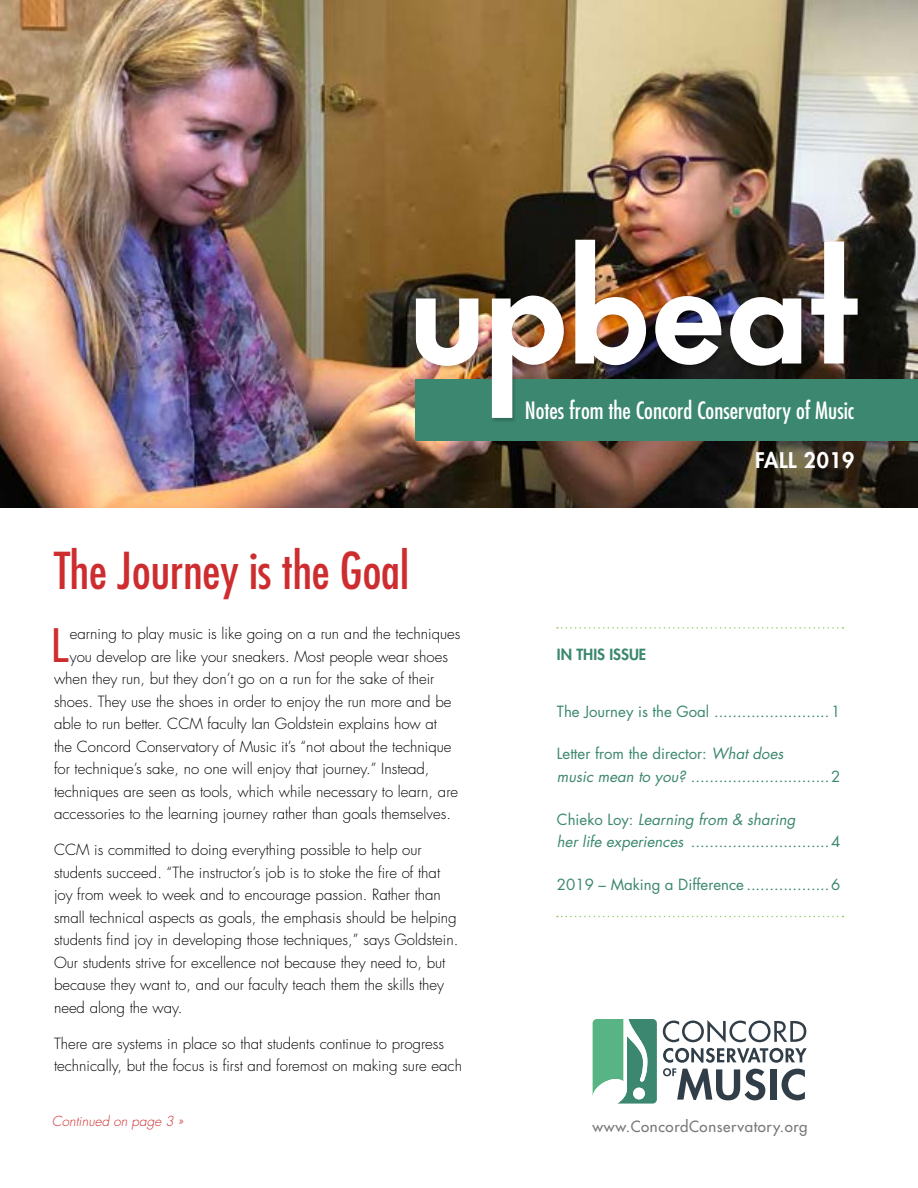
<style>
.page{position:relative;width:918px;height:1188px;background:#fff}
.page>*{position:absolute;margin:0;border:0;box-sizing:border-box;transform-origin:0 0}
.t1{font:condensed 49.5px "Futura Std";color:#ce2d30}
.t2{font:500 44.85px "Futura Std";color:#ce2d30}
.t3{font:condensed 23.25px "Futura Std";color:#fff}
.t4{font:800 21px "Futura Std";letter-spacing:.03em;color:#fff}
.t5{font:300 15px/22.5px "Futura Std";color:#000}
.t6{font:15px/22.5px "Futura Std";color:#3b876f}
.t7{font:500 15px "Futura Std";letter-spacing:.04em;color:#77787b}
.t8{font:800 15px "Futura Std";color:#3b876f}
.t9{font:italic 300 13.5px "Futura Std";color:#ce2d30}
.s1{font-style:italic}
</style>
<div class="page">
<img style="left:0;top:0;width:918px;height:508px">
<div style="left:416px;top:379px;width:502px;height:62px;background:#3b876f"></div>
<div style="left:416px;top:240px;width:447px;height:183px;background:#000;opacity:.2"></div>
<img style="left:492px;top:296px;width:72px;height:122px">
<svg style="left:416px;top:299px;width:62px;height:67px"></svg>
<img style="left:575px;top:240px;width:71px;height:126px">
<svg style="left:811px;top:241px;width:47px;height:123px"></svg>
<svg style="left:730px;top:297px;width:71px;height:69px"></svg>
<svg style="left:655px;top:296px;width:67px;height:69px"></svg>
<svg style="left:557px;top:627px;width:286px;height:2px"></svg>
<svg style="left:557px;top:916px;width:286px;height:1px"></svg>
<svg style="left:593px;top:1019px;width:64px;height:85px"></svg>
<div style="left:633px;top:1088px;width:12px;height:11px;background:#fff;border-radius:50%"></div>
<svg style="left:663px;top:1020px;width:144px;height:80px"></svg>
<h1 class="t1" style="left:54px;top:541px;width:356px">The Journey is the Goal</h1>
<h2 class="t2" style="left:51px;top:617px;width:19px">L</h2>
<p class="t5" style="left:70px;top:623px;width:392px">earning to play music is like going on a run and the techniques</p>
<p class="t5" style="left:70px;top:646px;width:380px">you develop are like your sneakers. Most people wear shoes</p>
<p class="t5" style="left:54px;top:668px;width:382px">when they run, but they don’t go on a run for the sake of their</p>
<p class="t5" style="left:54px;top:691px;width:399px">shoes. They use the shoes in order to enjoy the run more and be</p>
<p class="t5" style="left:54px;top:713px;width:385px">able to run better. CCM faculty Ian Goldstein explains how at</p>
<p class="t5" style="left:54px;top:736px;width:399px">the Concord Conservatory of Music it’s “not about the technique</p>
<p class="t5" style="left:54px;top:758px;width:377px">for technique’s sake, no one will enjoy that journey.” Instead,</p>
<p class="t5" style="left:54px;top:781px;width:406px">techniques are seen as tools, which while necessary to learn, are</p>
<p class="t5" style="left:54px;top:803px;width:398px">accessories to the learning journey rather than goals themselves.</p>
<p class="t5" style="left:54px;top:839px;width:406px">CCM is committed to doing everything possible to help our students succeed. “The instructor’s job is to stoke the fire of that joy from week to week and to encourage passion. Rather than small technical aspects as goals, the emphasis should be helping students find joy in developing those techniques,” says Goldstein.<br>Our students strive for excellence not because they need to, but because they want to, and our faculty teach them the skills they need along the way.</p>
<p class="t5" style="left:54px;top:1033px;width:410px">There are systems in place so that students continue to progress technically, but the focus is first and foremost on making sure each</p>
<p class="t9" style="left:52px;top:1113px;width:133px">Continued on page 3 »</p>
<h3 class="t3" style="left:525px;top:397px;width:331px">Notes from the Concord Conservatory of Music</h3>
<p class="t8" style="left:557px;top:645px;width:91px">IN THIS ISSUE</p>
<h3 class="t4" style="left:755px;top:447px;width:101px">FALL 2019</h3>
<p class="t6" style="left:557px;top:700px;width:285px">The Journey is the Goal .........................1</p>
<p class="t6" style="left:557px;top:743px;width:285px">Letter from the director: <span class="s1">What does<br>music mean to you?</span> ..............................2</p>
<p class="t6" style="left:557px;top:808px;width:285px">Chieko Loy: <span class="s1">Learning from &amp; sharing<br>her life experiences</span> ..............................4</p>
<p class="t6" style="left:557px;top:873px;width:285px">2019 – Making a Difference ..................6</p>
<p class="t7" style="left:593px;top:1117px;width:216px">www.ConcordConservatory.org</p>
</div>
